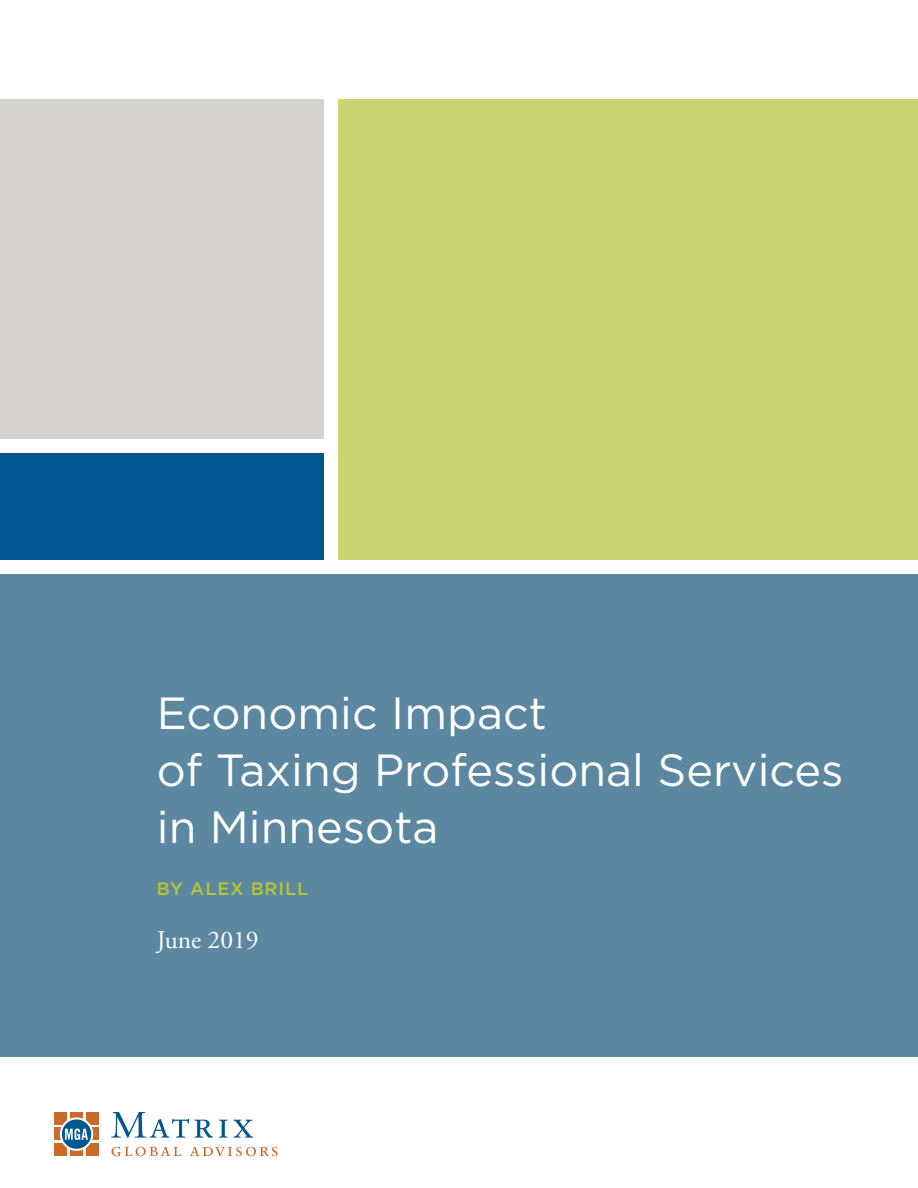
<style>
.page{position:relative;width:918px;height:1188px;background:#fff}
.page>*{position:absolute;margin:0;border:0;box-sizing:border-box;transform-origin:0 0}
.t1{font:45px/57px "Gotham";color:#fff}
.t2{font:25.5px "Adobe Garamond";color:#fff}
.t3{font:500 18px "Gotham";letter-spacing:.05em;color:#b7c732}
</style>
<div class="page">
<div style="left:339px;top:99px;width:579px;height:461px;background:#c9d571"></div>
<div style="left:0;top:99px;width:324px;height:339px;background:#d4d3d2"></div>
<div style="left:0;top:575px;width:918px;height:482px;background:#5c87a1"></div>
<div style="left:0;top:453px;width:324px;height:107px;background:#015790"></div>
<div style="left:70px;top:1112px;width:13px;height:13px;background:#cb692c"></div>
<div style="left:86px;top:1112px;width:13px;height:13px;background:#cb692c"></div>
<div style="left:54px;top:1112px;width:13px;height:13px;background:#cb692c"></div>
<div style="left:86px;top:1128px;width:13px;height:12px;background:#cb692c"></div>
<div style="left:54px;top:1128px;width:13px;height:12px;background:#cb692c"></div>
<div style="left:70px;top:1143px;width:13px;height:13px;background:#cb692c"></div>
<div style="left:86px;top:1143px;width:13px;height:13px;background:#cb692c"></div>
<div style="left:54px;top:1143px;width:13px;height:13px;background:#cb692c"></div>
<svg style="left:111px;top:1112px;width:102px;height:26px"></svg>
<svg style="left:219px;top:1120px;width:34px;height:18px"></svg>
<svg style="left:112px;top:1147px;width:69px;height:9px"></svg>
<svg style="left:190px;top:1147px;width:88px;height:9px"></svg>
<svg style="left:61px;top:1118px;width:31px;height:32px"></svg>
<div style="left:60px;top:1117px;width:33px;height:34px;border:2px solid #fff;border-radius:50%"></div>
<svg style="left:65px;top:1129px;width:23px;height:11px"></svg>
<p class="t1" style="left:157px;top:684px;width:688px">Economic Impact<br>of Taxing Professional Services in Minnesota</p>
<p class="t3" style="left:157px;top:877px;width:153px">BY ALEX BRILL</p>
<p class="t2" style="left:157px;top:926px;width:103px">June 2019</p>
</div>
